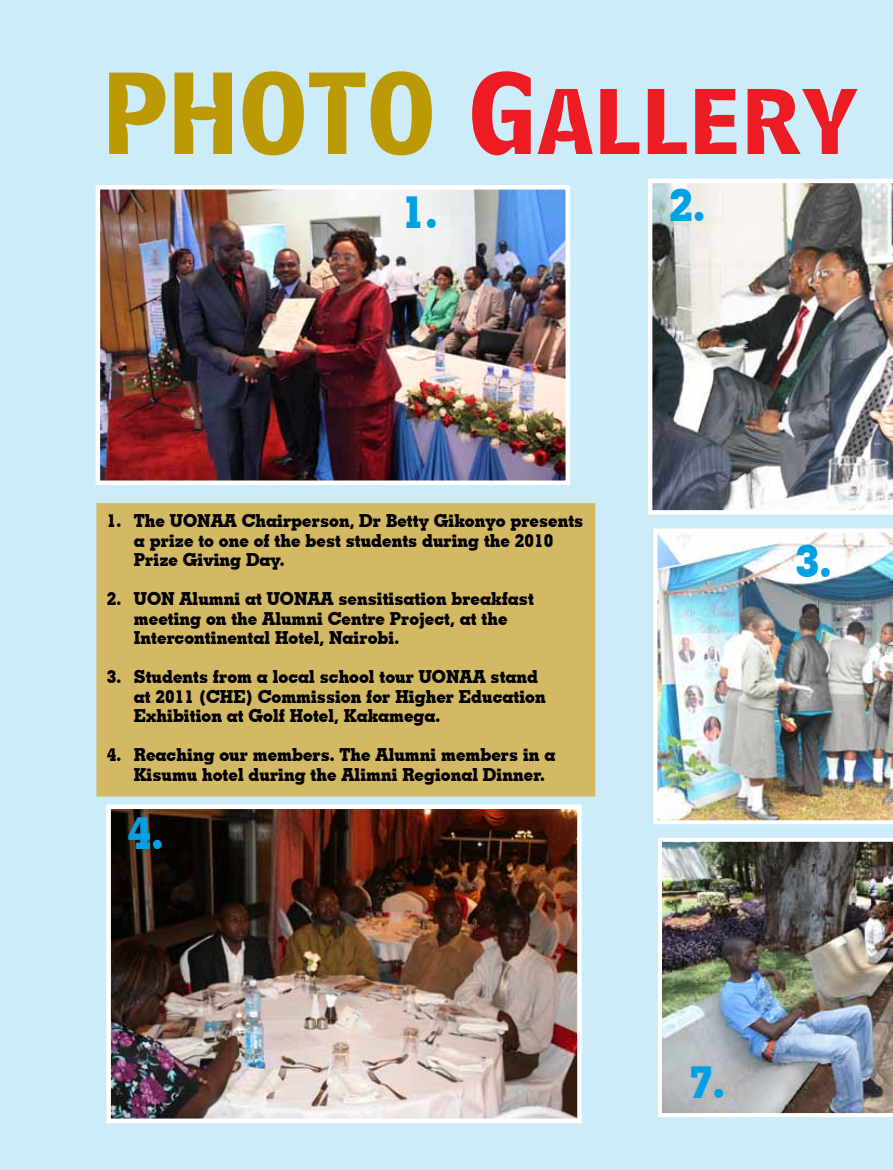
<style>
.page{position:relative;width:893px;height:1170px;background:#fff}
.page>*{position:absolute;margin:0;border:0;box-sizing:border-box;transform-origin:0 0}
.t1{font:96px "Bell Centennial BT Bold Listing";color:#ed1c24}
.t2{font:700 45px "Geometric Slab 703 BT Xtra";color:#00a1e4;scale:.96 1}
.t3{font:700 18px/19.5px "Geometric Slab 703 BT Xtra";color:#000;scale:.96 1}
.s1{color:#bb9a04}
</style>
<div class="page">
<div style="left:0;top:0;width:893px;height:1169px;background:#ccecfa"></div>
<img style="left:658px;top:837px;width:235px;height:280px">
<img style="left:101px;top:190px;width:464px;height:290px">
<div style="left:96px;top:185px;width:474px;height:300px;border:4px solid #fff"></div>
<img style="left:648px;top:179px;width:245px;height:335px">
<img style="left:653px;top:528px;width:240px;height:296px">
<img style="left:112px;top:810px;width:464px;height:307px">
<div style="left:106px;top:804px;width:476px;height:319px;border:5px solid #fff"></div>
<div style="left:102px;top:508px;width:488px;height:283px;background:#d4b964"></div>
<div style="left:96px;top:503px;width:499px;height:293px;border:10px solid #d4b964"></div>
<h1 class="t1" style="left:103px;top:46px;width:757px"><span class="s1">PHOTO</span> Gallery</h1>
<h2 class="t2" style="left:401px;top:185px;width:39px">1.</h2>
<h2 class="t2" style="left:669px;top:178px;width:39px">2.</h2>
<p class="t3" style="left:134px;top:511px;width:470px;text-indent:-27px">1. The UONAA Chairperson, Dr Betty Gikonyo presents a prize to one of the best students during the 2010<br>Prize Giving Day.</p>
<p class="t3" style="left:134px;top:589px;width:418px;text-indent:-27px">2. UON Alumni at UONAA sensitisation breakfast meeting on the Alumni Centre Project, at the<br>Intercontinental Hotel, Nairobi.</p>
<p class="t3" style="left:134px;top:667px;width:431px;text-indent:-27px">3. Students from a local school tour UONAA stand at 2011 (CHE) Commission for Higher Education<br>Exhibition at Golf Hotel, Kakamega.</p>
<p class="t3" style="left:134px;top:745px;width:441px;text-indent:-27px">4. Reaching our members. The Alumni members in a<br>Kisumu hotel during the Alimni Regional Dinner.</p>
<h2 class="t2" style="left:128px;top:806px;width:39px">4.</h2>
<h2 class="t2" style="left:795px;top:533px;width:39px">3.</h2>
<h2 class="t2" style="left:689px;top:1054px;width:39px">7.</h2>
</div>
